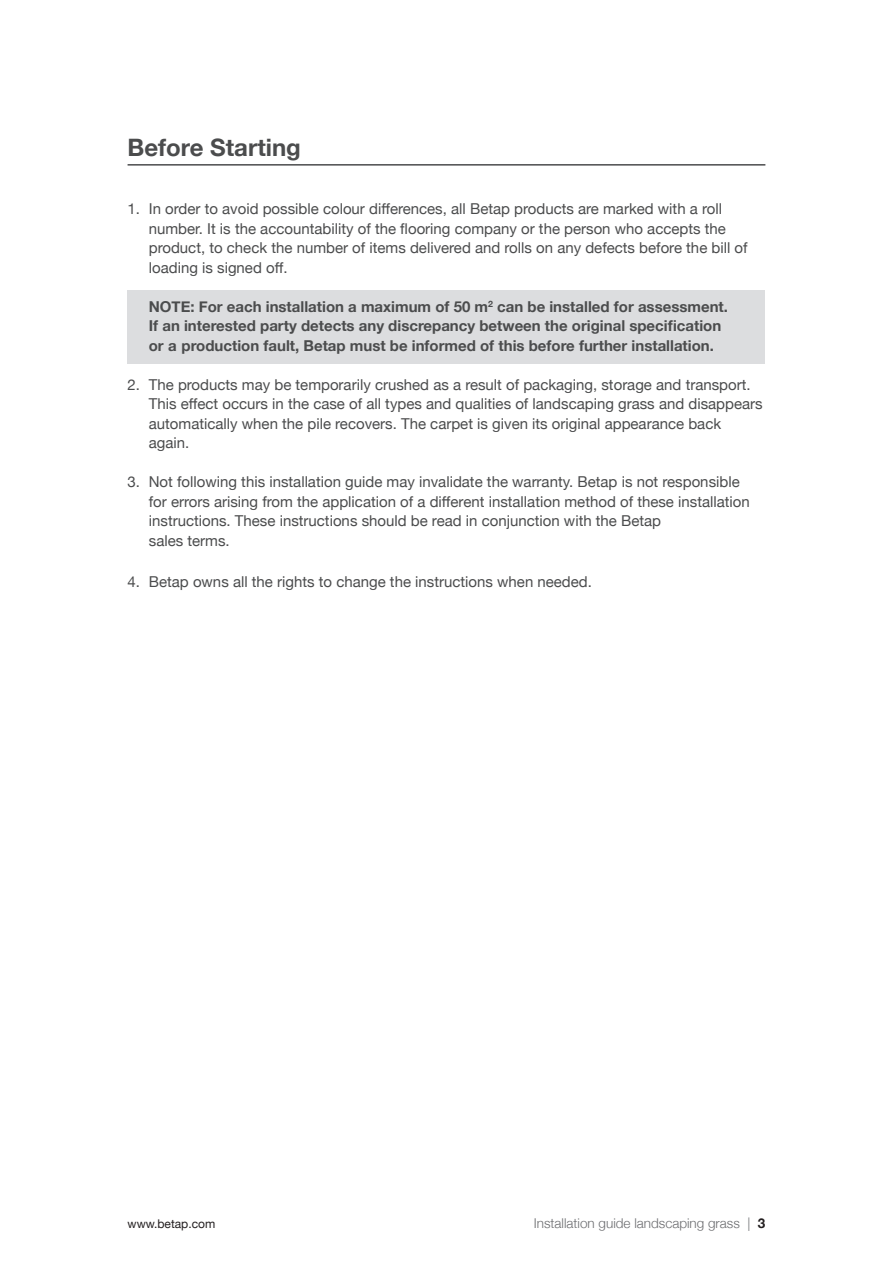
<style>
.page{position:relative;width:893px;height:1263px;background:#fff}
.page>*{position:absolute;margin:0;border:0;box-sizing:border-box;transform-origin:0 0}
.KOP{font:700 24px "Helvetica Neue";color:#4b4c4d}
.plat{font:15px/19.5px "Helvetica Neue";color:#4b4c4d}
.intro{font:700 15px "Helvetica Neue";color:#4b4c4d}
.t1{font:300 13.5px "Helvetica Neue";color:#6c6d70}
.t2{font:12px "Helvetica Neue";color:#231f20}
.s1{font-weight:700;color:#231f20}
</style>
<div class="page">
<div style="left:128px;top:290px;width:637px;height:74px;background:#dcdddf"></div>
<hr style="left:128px;top:164px;width:637px;height:2px;background:#4b4c4d">
<p class="KOP" style="left:128px;top:128px;width:175px">Before Starting</p>
<p class="plat" style="left:149px;top:200px;width:600px;text-indent:-21px">1. In order to avoid possible colour differences, all Betap products are marked with a roll number. It is the accountability of the flooring company or the person who accepts the product, to check the number of items delivered and rolls on any defects before the bill of loading is signed off.</p>
<p class="intro" style="left:149px;top:294px;width:581px">NOTE: For each installation a maximum of 50 m<sup>2</sup> can be installed for assessment.</p>
<p class="intro" style="left:149px;top:314px;width:574px">If an interested party detects any discrepancy between the original specification</p>
<p class="intro" style="left:149px;top:333px;width:567px">or a production fault, Betap must be informed of this before further installation.</p>
<p class="plat" style="left:149px;top:375px;width:615px;text-indent:-21px">2. The products may be temporarily crushed as a result of packaging, storage and transport.<br>This effect occurs in the case of all types and qualities of landscaping grass and disappears automatically when the pile recovers. The carpet is given its original appearance back again.</p>
<p class="plat" style="left:149px;top:473px;width:602px;text-indent:-21px">3. Not following this installation guide may invalidate the warranty. Betap is not responsible for errors arising from the application of a different installation method of these installation instructions. These instructions should be read in conjunction with the Betap</p>
<p class="plat" style="left:149px;top:531px;width:82px">sales terms.</p>
<p class="plat" style="left:128px;top:572px;width:466px">4. Betap owns all the rights to change the instructions when needed.</p>
<p class="t2" style="left:128px;top:1215px;width:89px">www.betap.com</p>
<p class="t1" style="left:534px;top:1212px;width:233px">Installation guide landscaping grass | <span class="s1">3</span></p>
</div>
